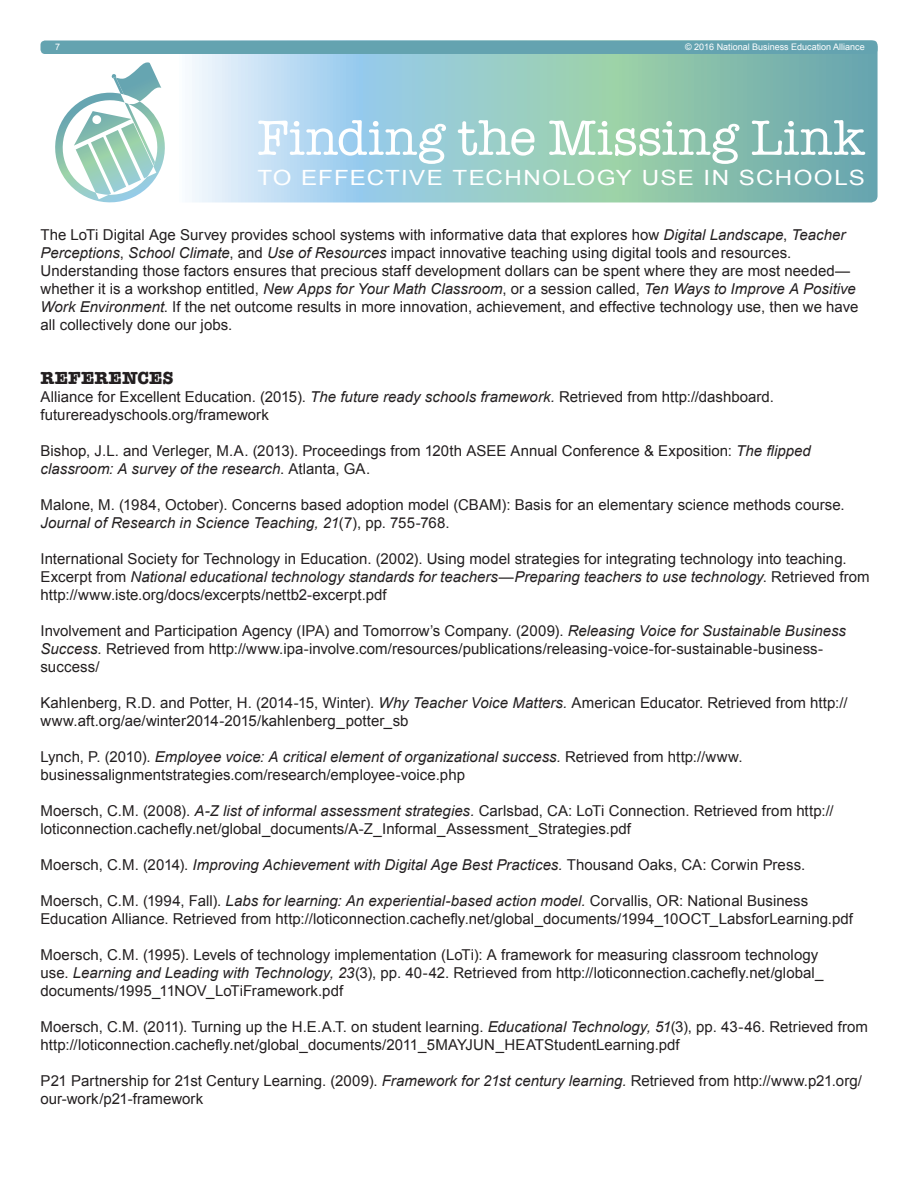
<style>
.page{position:relative;width:918px;height:1188px;background:#fff}
.page>*{position:absolute;margin:0;border:0;box-sizing:border-box;transform-origin:0 0}
.t1{font:51px "American Typewriter";letter-spacing:.005em;color:#fff}
.t2{font:21px "Arial";letter-spacing:.055em;color:#fff;scale:1.15 1}
.t3{font:700 18px "American Typewriter";color:#231f20}
.t4{font:15px/18px "Arial";letter-spacing:.005em;color:#231f20}
.t5{font:italic 15px "Arial";letter-spacing:.005em;color:#231f20}
.t6{font:9px "Arial";color:#fff}
.s1{font-style:italic}
.s2{font-style:normal}
</style>
<div class="page">
<svg style="left:40px;top:40px;width:838px;height:162px;background:#9fcdcb"></svg>
<div style="left:40px;top:40px;width:838px;height:14px;background:#64a3b0;border-radius:4px"></div>
<svg style="left:48px;top:62px;width:124px;height:141px"></svg>
<p class="t6" style="left:55px;top:41px;width:7px">7</p>
<p class="t6" style="left:685px;top:41px;width:181px">© 2016 National Business Education Alliance</p>
<h1 class="t1" style="left:257px;top:99px;width:609px">Finding the Missing Link</h1>
<h2 class="t2" style="left:257px;top:164px;width:530px">TO EFFECTIVE TECHNOLOGY USE IN SCHOOLS</h2>
<p class="t4" style="left:40px;top:226px;width:819px">The LoTi Digital Age Survey provides school systems with informative data that explores how <span class="s1">Digital Landscape</span>, <span class="s1">Teacher Perceptions</span>, <span class="s1">School Climate</span>, and <span class="s1">Use of Resources</span> impact innovative teaching using digital tools and resources.<br>Understanding those factors ensures that precious staff development dollars can be spent where they are most needed— whether it is a workshop entitled, <span class="s1">New Apps for Your Math Classroom</span>, or a session called, <span class="s1">Ten Ways to Improve A Positive Work Environment</span>. If the net outcome results in more innovation, achievement, and effective technology use, then we have all collectively done our jobs.</p>
<p class="t3" style="left:40px;top:363px;width:135px">REFERENCES</p>
<p class="t4" style="left:40px;top:388px;width:735px">Alliance for Excellent Education. (2015). <span class="s1">The future ready schools framework.</span> Retrieved from http://dashboard. futurereadyschools.org/framework</p>
<p class="t4" style="left:40px;top:442px;width:772px">Bishop, J.L. and Verleger, M.A. (2013). Proceedings from 120th ASEE Annual Conference &amp; Exposition: <span class="s1">The flipped classroom: A survey of the research</span>. Atlanta, GA.</p>
<p class="t4" style="left:40px;top:496px;width:806px">Malone, M. (1984, October). Concerns based adoption model (CBAM): Basis for an elementary science methods course.<br><span class="s1">Journal of Research in Science Teaching, 21</span>(7), pp. 755-768.</p>
<p class="t4" style="left:40px;top:550px;width:831px">International Society for Technology in Education. (2002). Using model strategies for integrating technology into teaching.<br>Excerpt from <span class="s1">National educational technology standards for teachers—Preparing teachers to use technology</span>. Retrieved from http://www.iste.org/docs/excerpts/nettb2-excerpt.pdf</p>
<p class="t4" style="left:40px;top:622px;width:807px">Involvement and Participation Agency (IPA) and Tomorrow’s Company. (2009). <span class="s1">Releasing Voice for Sustainable Business<br>Success.</span> Retrieved from http://www.ipa-involve.com/resources/publications/releasing-voice-for-sustainable-business&shy;success/</p>
<p class="t4" style="left:40px;top:694px;width:809px">Kahlenberg, R.D. and Potter, H. (2014-15, Winter). <span class="s1">Why Teacher Voice Matters.</span> American Educator. Retrieved from http:// www.aft.org/ae/winter2014-2015/kahlenberg_potter_sb</p>
<p class="t4" style="left:40px;top:748px;width:704px">Lynch, P. (2010). <span class="s1">Employee voice: A critical element of organizational success.</span> Retrieved from http://www. businessalignmentstrategies.com/research/employee-voice.php</p>
<p class="t4" style="left:40px;top:802px;width:795px">Moersch, C.M. (2008). <span class="s1">A-Z list of informal assessment strategies.</span> Carlsbad, CA: LoTi Connection. Retrieved from http:// loticonnection.cachefly.net/global_documents/A-Z_Informal_Assessment_Strategies.pdf</p>
<p class="t5" style="left:40px;top:855px;width:766px"><span class="s2">Moersch, C.M. (2014).</span> Improving Achievement with Digital Age Best Practices. <span class="s2">Thousand Oaks, CA: Corwin Press.</span></p>
<p class="t4" style="left:40px;top:892px;width:814px">Moersch, C.M. (1994, Fall). <span class="s1">Labs for learning: An experiential-based action model.</span> Corvallis, OR: National Business<br>Education Alliance. Retrieved from http://loticonnection.cachefly.net/global_documents/1994_10OCT_LabsforLearning.pdf</p>
<p class="t4" style="left:40px;top:946px;width:785px">Moersch, C.M. (1995). Levels of technology implementation (LoTi): A framework for measuring classroom technology use. <span class="s1">Learning and Leading with Technology, 23</span>(3), pp. 40-42. Retrieved from http://loticonnection.cachefly.net/global_ documents/1995_11NOV_LoTiFramework.pdf</p>
<p class="t4" style="left:40px;top:1018px;width:829px">Moersch, C.M. (2011). Turning up the H.E.A.T. on student learning. <span class="s1">Educational Technology, 51</span>(3), pp. 43-46. Retrieved from http://loticonnection.cachefly.net/global_documents/2011_5MAYJUN_HEATStudentLearning.pdf</p>
<p class="t4" style="left:40px;top:1072px;width:823px">P21 Partnership for 21st Century Learning. (2009). <span class="s1">Framework for 21st century learning.</span> Retrieved from http://www.p21.org/ our-work/p21-framework</p>
</div>
